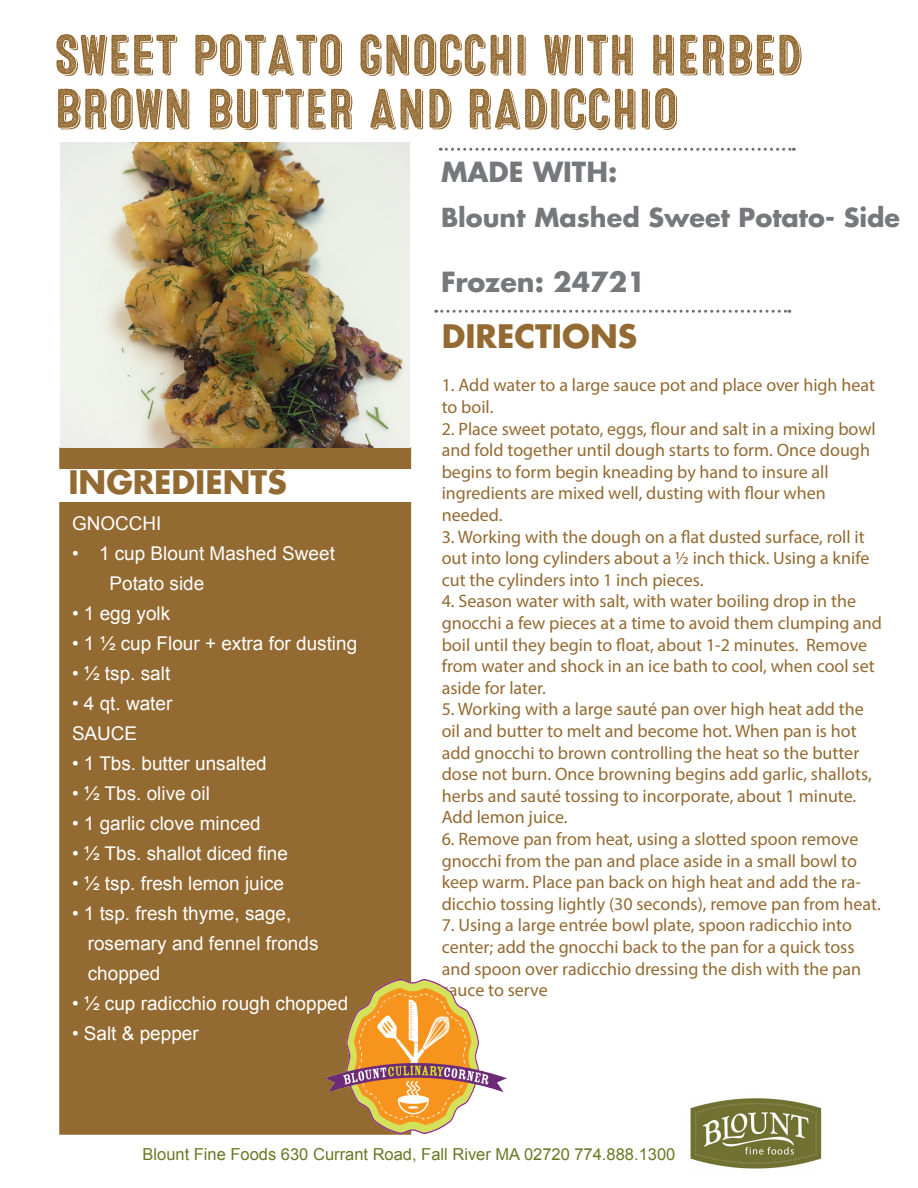
<style>
.page{position:relative;width:918px;height:1188px;background:#fff}
.page>*{position:absolute;margin:0;border:0;box-sizing:border-box;transform-origin:0 0}
.t1{font:55.5px/54px "Microbrew Two D";color:#936a32}
.t2{font:700 31.5px "Futura";color:#936a32}
.t3{font:700 27px "Futura";color:#76787b}
.t4{font:700 25.5px "Futura";color:#76787b}
.t5{font:18.9px/30px "Arial";color:#fff}
.t6{font:18px/21.6px "Myriad Pro";color:#936a32}
.t7{font:16.5px "Arial";color:#6b7724}
</style>
<div class="page">
<div style="left:59px;top:447px;width:352px;height:688px;background:#936a32;border:2px solid #936a32"></div>
<img style="left:60px;top:143px;width:349px;height:305px">
<svg style="left:436px;top:310px;width:354px;height:3px"></svg>
<svg style="left:440px;top:148px;width:354px;height:3px"></svg>
<img style="left:690px;top:1098px;width:132px;height:71px">
<img style="left:326px;top:980px;width:180px;height:154px">
<div style="left:58px;top:469px;width:381px;height:33px;background:#fff"></div>
<p class="t1" style="left:54px;top:30px;width:749px">SWEET POTATO GNOCCHI WITH HERBED<br>BROWN BUTTER AND RADICCHIO</p>
<p class="t3" style="left:441px;top:154px;width:178px">MADE WITH:</p>
<p class="t4" style="left:441px;top:200px;width:461px">Blount Mashed Sweet Potato- Side</p>
<p class="t2" style="left:68px;top:461px;width:220px">INGREDIENTS</p>
<p class="t5" style="left:72px;top:509px;width:91px">GNOCCHI</p>
<p class="t5" style="left:110px;top:539px;width:227px;text-indent:-38px">• 1 cup Blount Mashed Sweet<br>Potato side</p>
<p class="t5" style="left:72px;top:599px;width:100px">• 1 egg yolk</p>
<p class="t5" style="left:72px;top:629px;width:287px">• 1 ½ cup Flour + extra for dusting</p>
<p class="t5" style="left:72px;top:659px;width:100px">• ½ tsp. salt</p>
<p class="t5" style="left:72px;top:689px;width:102px">• 4 qt. water</p>
<p class="t5" style="left:72px;top:719px;width:67px">SAUCE</p>
<p class="t5" style="left:72px;top:749px;width:196px">• 1 Tbs. butter unsalted</p>
<p class="t5" style="left:72px;top:779px;width:139px">• ½ Tbs. olive oil</p>
<p class="t5" style="left:72px;top:809px;width:190px">• 1 garlic clove minced</p>
<p class="t5" style="left:72px;top:839px;width:217px">• ½ Tbs. shallot diced fine</p>
<p class="t5" style="left:72px;top:869px;width:214px">• ½ tsp. fresh lemon juice</p>
<p class="t5" style="left:72px;top:899px;width:221px">• 1 tsp. fresh thyme, sage,</p>
<p class="t5" style="left:88px;top:929px;width:232px">rosemary and fennel fronds chopped</p>
<p class="t5" style="left:72px;top:989px;width:278px">• ½ cup radicchio rough chopped</p>
<p class="t5" style="left:72px;top:1019px;width:128px">• Salt &amp; pepper</p>
<p class="t3" style="left:441px;top:264px;width:206px">Frozen: 24721</p>
<p class="t2" style="left:442px;top:315px;width:197px">DIRECTIONS</p>
<p class="t6" style="left:442px;top:374px;width:435px">1. Add water to a large sauce pot and place over high heat to boil.</p>
<p class="t6" style="left:442px;top:417px;width:436px">2. Place sweet potato, eggs, flour and salt in a mixing bowl and fold together until dough starts to form. Once dough begins to form begin kneading by hand to insure all</p>
<p class="t6" style="left:442px;top:482px;width:386px">ingredients are mixed well, dusting with flour when</p>
<p class="t6" style="left:442px;top:504px;width:62px">needed.</p>
<p class="t6" style="left:442px;top:525px;width:429px">3. Working with the dough on a flat dusted surface, roll it out into long cylinders about a ½ inch thick. Using a knife cut the cylinders into 1 inch pieces.</p>
<p class="t6" style="left:442px;top:590px;width:442px">4. Season water with salt, with water boiling drop in the gnocchi a few pieces at a time to avoid them clumping and boil until they begin to float, about 1-2 minutes. Remove from water and shock in an ice bath to cool, when cool set aside for later.</p>
<p class="t6" style="left:442px;top:698px;width:432px">5. Working with a large sauté pan over high heat add the oil and butter to melt and become hot. When pan is hot add gnocchi to brown controlling the heat so the butter dose not burn. Once browning begins add garlic, shallots, herbs and sauté tossing to incorporate, about 1 minute.<br>Add lemon juice.</p>
<p class="t6" style="left:442px;top:828px;width:441px">6. Remove pan from heat, using a slotted spoon remove gnocchi from the pan and place aside in a small bowl to keep warm. Place pan back on high heat and add the ra&shy;dicchio tossing lightly (30 seconds), remove pan from heat.</p>
<p class="t6" style="left:442px;top:914px;width:421px">7. Using a large entrée bowl plate, spoon radicchio into center; add the gnocchi back to the pan for a quick toss and spoon over radicchio dressing the dish with the pan sauce to serve</p>
<p class="t7" style="left:142px;top:1143px;width:534px">Blount Fine Foods 630 Currant Road, Fall River MA 02720 774.888.1300</p>
</div>
